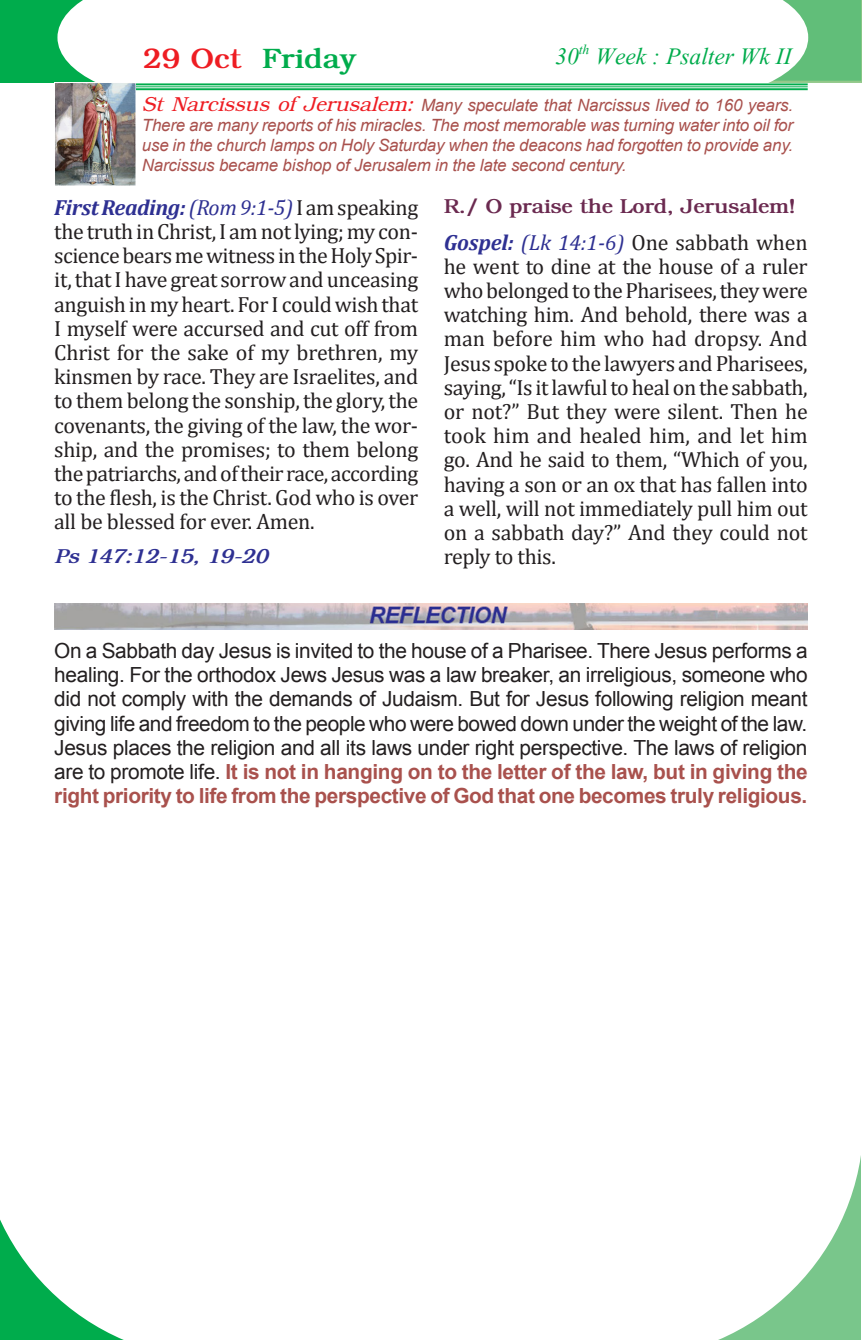
<style>
.page{position:relative;width:862px;height:1340px;background:#fff}
.page>*{position:absolute;margin:0;border:0;box-sizing:border-box;transform-origin:0 0}
.PgHd0{font:29.25px "Vijaya";color:#00ac4c}
.PgHDayR{font:700 28.12px "Bookman";color:#00ac4c}
.BodyTxtM{font:22.05px/24.3px "Cambria";letter-spacing:-.015em;color:#231f20;text-align:justify}
.Refl01{font:20.7px/24.1px "Arial";letter-spacing:-.015em;color:#231f20;text-align:justify}
.Rspons{font:700 20.25px "Bookman";letter-spacing:-.015em;color:#6b2a50}
.Psalms{font:italic 700 20.25px "Bookman";letter-spacing:-.015em;color:#2e3092}
.SaintsNR{font:italic 16.88px/20.2px "Arial";letter-spacing:-.01em;color:#a9514d;text-align:justify}
.s1{color:#ee1d23}
.s2{font-family:"Bookman";font-size:20.25px;color:#ee1d23}
.s3{font-weight:700;font-style:italic;color:#2e3092}
.s4{font-style:italic;color:#2e3092}
.s5{font-weight:700;color:#a9514d}
</style>
<div class="page">
<svg style="left:0;top:1219px;width:122px;height:120px"></svg>
<svg style="left:720px;top:1155px;width:141px;height:184px"></svg>
<div style="left:0;top:0;width:255px;height:83px;background:#00ac4c"></div>
<div style="left:57px;top:0;width:275px;height:102px;background:#fff"></div>
<svg style="left:533px;top:0;width:328px;height:91px"></svg>
<hr style="left:54px;top:83px;width:753px;height:2px;background:#00ac4c">
<hr style="left:54px;top:86px;width:753px;height:1px;background:#00ac4c">
<hr style="left:54px;top:88px;width:753px;height:2px;background:#00ac4c">
<img style="left:54px;top:83px;width:81px;height:102px">
<img style="left:54px;top:603px;width:753px;height:26px">
<p class="PgHDayR" style="left:143px;top:42px;width:215px"><span class="s1">29 Oct</span> Friday</p>
<p class="PgHd0" style="left:555px;top:33px;width:238px">30<sup>th</sup> Week : Psalter Wk II</p>
<p class="SaintsNR" style="left:142px;top:95px;width:652px"><span class="s2">St Narcissus of Jerusalem:</span> Many speculate that Narcissus lived to 160 years.<br>There are many reports of his miracles. The most memorable was turning water into oil for use in the church lamps on Holy Saturday when the deacons had forgotten to provide any.<br>Narcissus became bishop of Jerusalem in the late second century.</p>
<p class="BodyTxtM" style="left:54px;top:195px;width:365px"><span class="s3">First Reading:</span> <span class="s4">(Rom 9:1-5)</span> I am speaking the truth in Christ, I am not lying; my con&shy;science bears me witness in the Holy Spir&shy;it, that I have great sorrow and unceasing anguish in my heart. For I could wish that I myself were accursed and cut off from Christ for the sake of my brethren, my kinsmen by race. They are Israelites, and to them belong the sonship, the glory, the covenants, the giving of the law, the wor&shy;ship, and the promises; to them belong the patriarchs, and of their race, according to the flesh, is the Christ. God who is over all be blessed for ever. Amen.</p>
<p class="Psalms" style="left:54px;top:544px;width:215px">Ps 147:12-15, 19-20</p>
<p class="Rspons" style="left:443px;top:194px;width:353px">R./ O praise the Lord, Jerusalem!</p>
<p class="BodyTxtM" style="left:443px;top:230px;width:365px"><span class="s3">Gospel:</span> <span class="s4">(Lk 14:1-6)</span> One sabbath when he went to dine at the house of a ruler who belonged to the Pharisees, they were watching him. And behold, there was a man before him who had dropsy. And Jesus spoke to the lawyers and Pharisees, saying, “Is it lawful to heal on the sabbath, or not?” But they were silent. Then he took him and healed him, and let him go. And he said to them, “Which of you, having a son or an ox that has fallen into a well, will not immediately pull him out on a sabbath day?” And they could not reply to this.</p>
<p class="Refl01" style="left:54px;top:639px;width:754px">On a Sabbath day Jesus is invited to the house of a Pharisee. There Jesus performs a healing. For the orthodox Jews Jesus was a law breaker, an irreligious, someone who did not comply with the demands of Judaism. But for Jesus following religion meant giving life and freedom to the people who were bowed down under the weight of the law.<br>Jesus places the religion and all its laws under right perspective. The laws of religion are to promote life. <span class="s5">It is not in hanging on to the letter of the law, but in giving the right priority to life from the perspective of God that one becomes truly religious.</span></p>
</div>
